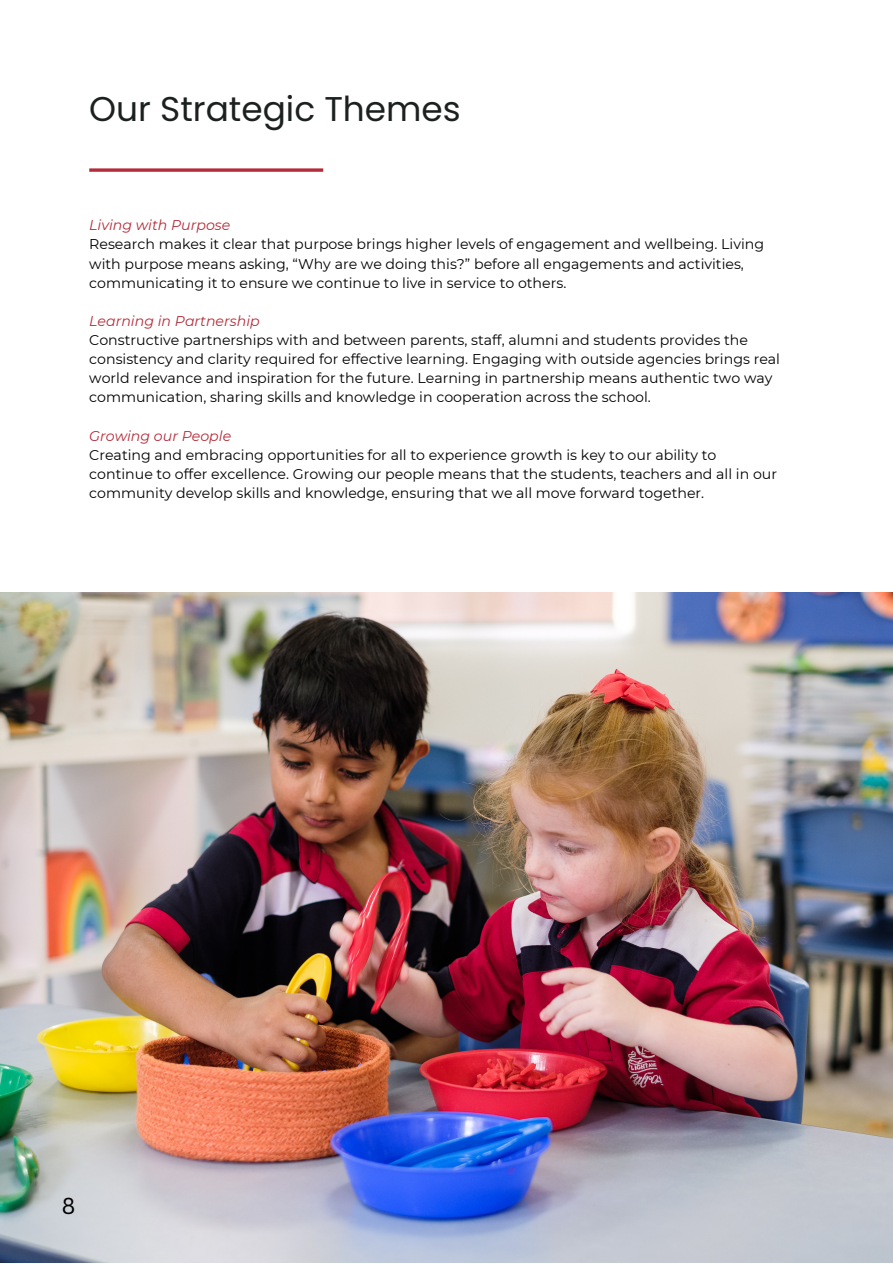
<style>
.page{position:relative;width:893px;height:1264px;background:#fff}
.page>*{position:absolute;margin:0;border:0;box-sizing:border-box;transform-origin:0 0}
.t1{font:34.35px "Poppins";color:#1c2120}
.t2{font:22.5px "Canva Sans";color:#000}
.t3{font:14.1px/19px "Montserrat";color:#000}
.t4{font:italic 14.1px "Montserrat";color:#b42b38}
</style>
<div class="page">
<svg style="left:89px;top:168px;width:234px;height:4px"></svg>
<img style="left:0;top:592px;width:892px;height:670px">
<h1 class="t1" style="left:89px;top:85px;width:373px">Our Strategic Themes</h1>
<p class="t4" style="left:89px;top:217px;width:143px">Living with Purpose</p>
<p class="t3" style="left:89px;top:235px;width:676px">Research makes it clear that purpose brings higher levels of engagement and wellbeing. Living with purpose means asking, “Why are we doing this?” before all engagements and activities, communicating it to ensure we continue to live in service to others.</p>
<p class="t4" style="left:89px;top:312px;width:172px">Learning in Partnership</p>
<p class="t3" style="left:89px;top:330px;width:692px">Constructive partnerships with and between parents, staff, alumni and students provides the consistency and clarity required for effective learning. Engaging with outside agencies brings real world relevance and inspiration for the future. Learning in partnership means authentic two way communication, sharing skills and knowledge in cooperation across the school.</p>
<p class="t4" style="left:89px;top:427px;width:143px">Growing our People</p>
<p class="t3" style="left:89px;top:445px;width:689px">Creating and embracing opportunities for all to experience growth is key to our ability to continue to offer excellence. Growing our people means that the students, teachers and all in our community develop skills and knowledge, ensuring that we all move forward together.</p>
<h2 class="t2" style="left:62px;top:1190px;width:15px">8</h2>
</div>
